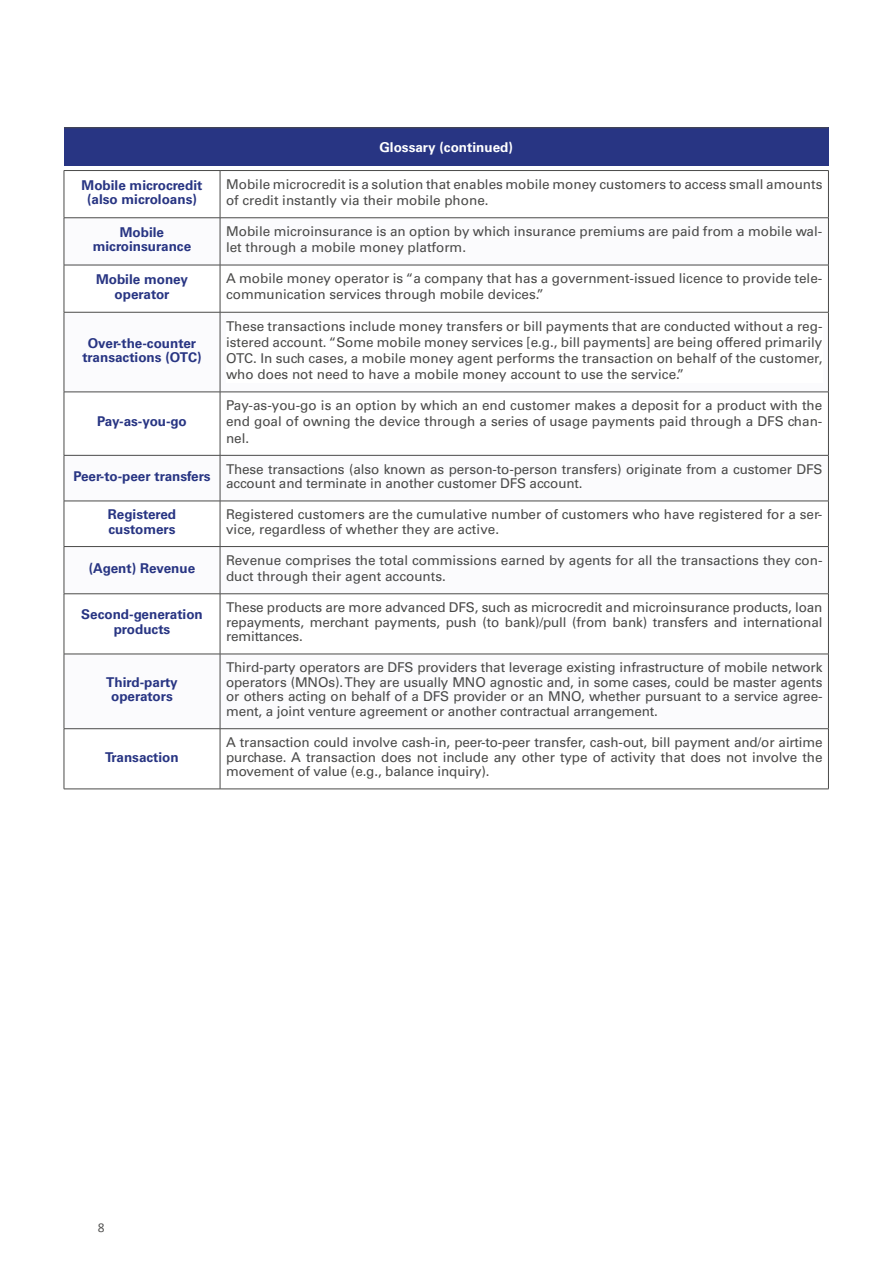
<style>
.page{position:relative;width:893px;height:1263px;background:#fff}
.page>*{position:absolute;margin:0;border:0;box-sizing:border-box;transform-origin:0 0}
.t1{font:13.5px/16.2px "Univers LT Std";color:#4a4a49}
.t2{font:700 13.5px/14.5px "Univers LT Std";color:#283583;text-align:center}
.t3{font:700 13.5px "Univers";color:#fff}
.t4{font:700 13.5px "Univers LT Std";letter-spacing:-.02em;color:#283583}
.t5{font:13.5px "Calibri";color:#575756}
</style>
<div class="page">
<div style="left:64px;top:128px;width:764px;height:38px;background:#283583"></div>
<svg style="left:65px;top:218px;width:763px;height:510px"></svg>
<hr style="left:64px;top:171px;width:1px;height:47px;background:#4a4a49">
<hr style="left:220px;top:171px;width:1px;height:47px;background:#4a4a49">
<hr style="left:828px;top:171px;width:1px;height:47px;background:#4a4a49">
<hr style="left:64px;top:265px;width:1px;height:47px;background:#4a4a49">
<hr style="left:64px;top:594px;width:1px;height:60px;background:#4a4a49">
<hr style="left:220px;top:265px;width:1px;height:47px;background:#4a4a49">
<hr style="left:828px;top:265px;width:1px;height:47px;background:#4a4a49">
<hr style="left:220px;top:594px;width:1px;height:60px;background:#4a4a49">
<hr style="left:828px;top:594px;width:1px;height:60px;background:#4a4a49">
<hr style="left:64px;top:170px;width:156px;height:1px;background:#4a4a49">
<hr style="left:220px;top:170px;width:609px;height:1px;background:#4a4a49">
<hr style="left:64px;top:392px;width:1px;height:63px;background:#4a4a49">
<hr style="left:64px;top:729px;width:1px;height:60px;background:#4a4a49">
<hr style="left:220px;top:392px;width:1px;height:63px;background:#4a4a49">
<hr style="left:828px;top:392px;width:1px;height:63px;background:#4a4a49">
<hr style="left:220px;top:729px;width:1px;height:60px;background:#4a4a49">
<hr style="left:828px;top:729px;width:1px;height:60px;background:#4a4a49">
<hr style="left:64px;top:501px;width:1px;height:45px;background:#4a4a49">
<hr style="left:220px;top:501px;width:1px;height:45px;background:#4a4a49">
<hr style="left:828px;top:501px;width:1px;height:45px;background:#4a4a49">
<hr style="left:64px;top:127px;width:156px;height:1px;background:#4a4a49">
<hr style="left:220px;top:127px;width:608px;height:1px;background:#4a4a49">
<hr style="left:64px;top:217px;width:156px;height:1px;background:#4a4a49">
<hr style="left:64px;top:218px;width:1px;height:47px;background:#4a4a49">
<hr style="left:64px;top:265px;width:156px;height:1px;background:#4a4a49">
<hr style="left:64px;top:546px;width:156px;height:1px;background:#4a4a49">
<hr style="left:64px;top:547px;width:1px;height:47px;background:#4a4a49">
<hr style="left:64px;top:593px;width:156px;height:1px;background:#4a4a49">
<hr style="left:220px;top:217px;width:609px;height:1px;background:#4a4a49">
<hr style="left:220px;top:218px;width:1px;height:47px;background:#4a4a49">
<hr style="left:828px;top:218px;width:1px;height:47px;background:#4a4a49">
<hr style="left:220px;top:265px;width:609px;height:1px;background:#4a4a49">
<hr style="left:220px;top:546px;width:609px;height:1px;background:#4a4a49">
<hr style="left:220px;top:547px;width:1px;height:47px;background:#4a4a49">
<hr style="left:828px;top:547px;width:1px;height:47px;background:#4a4a49">
<hr style="left:220px;top:593px;width:609px;height:1px;background:#4a4a49">
<hr style="left:64px;top:312px;width:156px;height:1px;background:#4a4a49">
<hr style="left:64px;top:312px;width:1px;height:80px;background:#4a4a49">
<hr style="left:64px;top:392px;width:156px;height:1px;background:#4a4a49">
<hr style="left:64px;top:654px;width:156px;height:1px;background:#4a4a49">
<hr style="left:64px;top:654px;width:1px;height:74px;background:#4a4a49">
<hr style="left:64px;top:728px;width:156px;height:1px;background:#4a4a49">
<hr style="left:220px;top:312px;width:609px;height:1px;background:#4a4a49">
<hr style="left:220px;top:312px;width:1px;height:80px;background:#4a4a49">
<hr style="left:828px;top:312px;width:1px;height:80px;background:#4a4a49">
<hr style="left:220px;top:392px;width:609px;height:1px;background:#4a4a49">
<hr style="left:220px;top:654px;width:609px;height:1px;background:#4a4a49">
<hr style="left:220px;top:654px;width:1px;height:74px;background:#4a4a49">
<hr style="left:828px;top:654px;width:1px;height:74px;background:#4a4a49">
<hr style="left:220px;top:728px;width:609px;height:1px;background:#4a4a49">
<hr style="left:64px;top:455px;width:156px;height:1px;background:#4a4a49">
<hr style="left:64px;top:455px;width:1px;height:46px;background:#4a4a49">
<hr style="left:64px;top:501px;width:156px;height:1px;background:#4a4a49">
<hr style="left:64px;top:789px;width:156px;height:1px;background:#4a4a49">
<hr style="left:220px;top:455px;width:609px;height:1px;background:#4a4a49">
<hr style="left:220px;top:455px;width:1px;height:46px;background:#4a4a49">
<hr style="left:828px;top:455px;width:1px;height:46px;background:#4a4a49">
<hr style="left:220px;top:501px;width:609px;height:1px;background:#4a4a49">
<hr style="left:220px;top:789px;width:609px;height:1px;background:#4a4a49">
<div style="left:226px;top:273px;width:596px;height:30px;background:#fff"></div>
<div style="left:226px;top:321px;width:596px;height:62px;background:#fff"></div>
<div style="left:226px;top:400px;width:596px;height:46px;background:#fff"></div>
<p class="t3" style="left:379px;top:139px;width:135px">Glossary (continued)</p>
<p class="t2" style="left:82px;top:178px;width:122px">Mobile microcredit (also microloans)</p>
<p class="t1" style="left:226px;top:176px;width:598px">Mobile microcredit is a solution that enables mobile money customers to access small amounts of credit instantly via their mobile phone.</p>
<p class="t2" style="left:93px;top:225px;width:100px">Mobile microinsurance</p>
<p class="t1" style="left:226px;top:223px;width:598px">Mobile microinsurance is an option by which insurance premiums are paid from a mobile wal&shy;let through a mobile money platform.</p>
<p class="t2" style="left:96px;top:272px;width:93px">Mobile money operator</p>
<p class="t1" style="left:226px;top:270px;width:598px">A mobile money operator is “a company that has a government-issued licence to provide tele&shy;communication services through mobile devices.”</p>
<p class="t2" style="left:82px;top:336px;width:121px">Over-the-counter transactions (OTC)</p>
<p class="t1" style="left:226px;top:318px;width:598px;text-align:justify">These transactions include money transfers or bill payments that are conducted without a reg&shy;istered account. “Some mobile money services [e.g., bill payments] are being offered primarily OTC. In such cases, a mobile money agent performs the transaction on behalf of the customer, who does not need to have a mobile money account to use the service.”</p>
<p class="t4" style="left:97px;top:414px;width:91px">Pay-as-you-go</p>
<p class="t1" style="left:226px;top:397px;width:598px;text-align:justify">Pay-as-you-go is an option by which an end customer makes a deposit for a product with the end goal of owning the device through a series of usage payments paid through a DFS chan&shy;nel.</p>
<p class="t2" style="left:73px;top:469px;width:139px">Peer-to-peer transfers</p>
<p class="t1" style="left:226px;top:462px;width:598px;line-height:14.5px">These transactions (also known as person-to-person transfers) originate from a customer DFS account and terminate in another customer DFS account.</p>
<p class="t2" style="left:108px;top:507px;width:70px;text-align:left">Registered customers</p>
<p class="t1" style="left:226px;top:507px;width:598px;line-height:14.5px">Registered customers are the cumulative number of customers who have registered for a ser&shy;vice, regardless of whether they are active.</p>
<p class="t2" style="left:89px;top:561px;width:108px">(Agent) Revenue</p>
<p class="t1" style="left:226px;top:552px;width:598px">Revenue comprises the total commissions earned by agents for all the transactions they con&shy;duct through their agent accounts.</p>
<p class="t2" style="left:81px;top:607px;width:123px">Second-generation products</p>
<p class="t1" style="left:226px;top:600px;width:598px;line-height:14.5px;text-align:justify">These products are more advanced DFS, such as microcredit and microinsurance products, loan repayments, merchant payments, push (to bank)/pull (from bank) transfers and international remittances.</p>
<p class="t2" style="left:106px;top:675px;width:73px">Third-party operators</p>
<p class="t1" style="left:226px;top:660px;width:598px;line-height:14.5px;text-align:justify">Third-party operators are DFS providers that leverage existing infrastructure of mobile network operators (MNOs). They are usually MNO agnostic and, in some cases, could be master agents or others acting on behalf of a DFS provider or an MNO, whether pursuant to a service agree&shy;ment, a joint venture agreement or another contractual arrangement.</p>
<p class="t2" style="left:105px;top:750px;width:75px">Transaction</p>
<p class="t1" style="left:226px;top:735px;width:598px;line-height:14.5px;text-align:justify">A transaction could involve cash-in, peer-to-peer transfer, cash-out, bill payment and/or airtime purchase. A transaction does not include any other type of activity that does not involve the movement of value (e.g., balance inquiry).</p>
<p class="t5" style="left:98px;top:1219px;width:8px">8</p>
</div>
